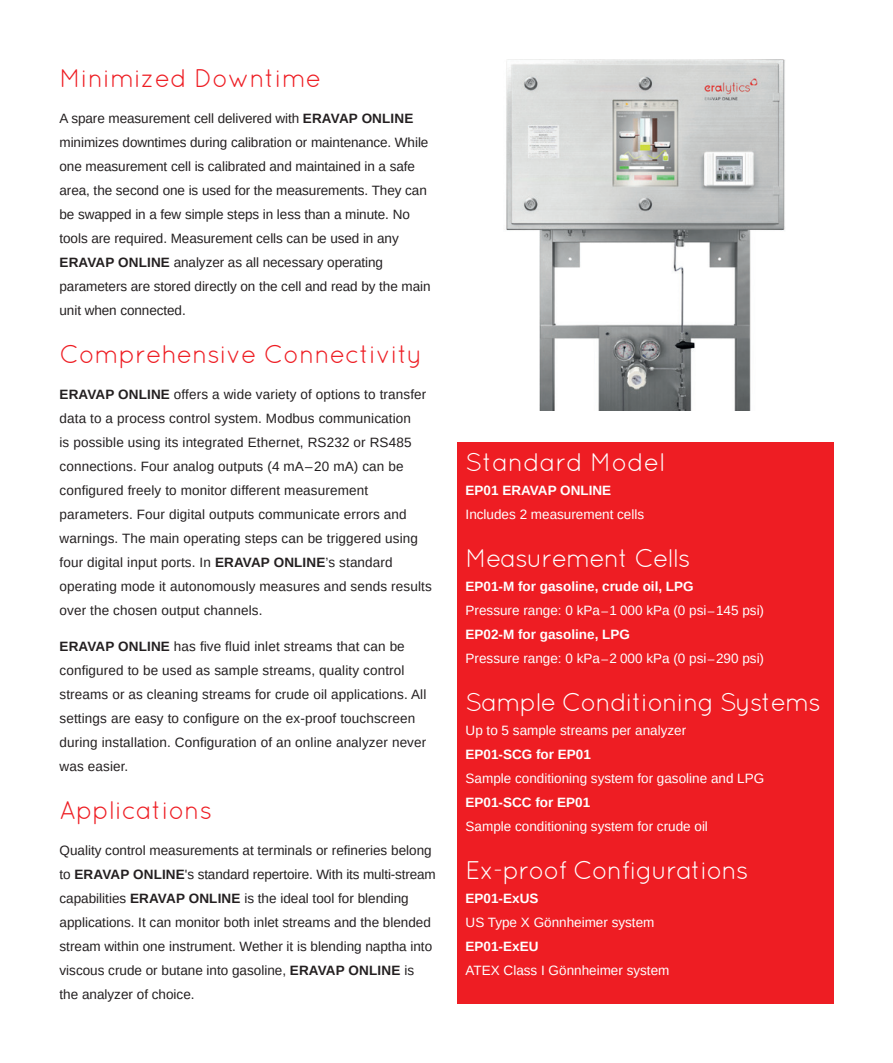
<style>
.page{position:relative;width:893px;height:1063px;background:#fff}
.page>*{position:absolute;margin:0;border:0;box-sizing:border-box;transform-origin:0 0}
.t1{font:25.5px "Quicksand";letter-spacing:-.04em;color:#fff}
.t2{font:25.5px "Quicksand";letter-spacing:-.01em;color:#ee1d23}
.t3{font:25.5px "Quicksand";letter-spacing:-.01em;color:#fff}
.t4{font:13.5px/24px "Arimo";color:#231f20}
.t5{font:13.5px "Arimo";color:#fff}
.t6{font:700 13.5px "Arimo";color:#fff}
.s1{font-weight:700}
.s2{font-size:12px}
</style>
<div class="page">
<img style="left:506px;top:60px;width:279px;height:350px">
<div style="left:457px;top:442px;width:376px;height:561px;background:#ee1d23"></div>
<p class="t2" style="left:60px;top:63px;width:263px">Minimized Downtime</p>
<p class="t4" style="left:60px;top:106px;width:372px">A spare measurement cell delivered with <span class="s1">ERAVAP ONLINE </span>minimizes downtimes during calibration or maintenance. While one measurement cell is calibrated and maintained in a safe area, the second one is used for the measurements. They can be swapped in a few simple steps in less than a minute. No tools are required. Measurement cells can be used in any <span class="s1">ERAVAP ONLINE</span> analyzer as all necessary operating parameters are stored directly on the cell and read by the main unit when connected.</p>
<p class="t2" style="left:60px;top:339px;width:365px">Comprehensive Connectivity</p>
<p class="t4" style="left:60px;top:382px;width:374px"><span class="s1">ERAVAP ONLINE</span> offers a wide variety of options to transfer data to a process control system. Modbus communication<br>is possible using its integrated Ethernet, RS232 or RS485 connections. Four analog outputs (4 mA–20 mA) can be configured freely to monitor different measurement parameters. Four digital outputs communicate errors and warnings. The main operating steps can be triggered using four digital input ports. In <span class="s1">ERAVAP ONLINE</span>’s standard operating mode it autonomously measures and sends results over the chosen output channels.</p>
<p class="t4" style="left:60px;top:634px;width:368px"><span class="s1">ERAVAP ONLINE</span> has five fluid inlet streams that can be configured to be used as sample streams, quality control streams or as cleaning streams for crude oil applications. All settings are easy to configure on the ex-proof touchscreen during installation. Configuration of an online analyzer never was easier.</p>
<p class="t2" style="left:60px;top:795px;width:154px">Applications</p>
<p class="t4" style="left:60px;top:838px;width:378px">Quality control measurements at terminals or refineries belong to <span class="s1">ERAVAP ONLINE</span>'s standard repertoire. With its multi-stream capabilities <span class="s1">ERAVAP ONLINE</span> is the ideal tool for blending applications. It can monitor both inlet streams and the blended stream within one instrument. Wether it is blending naptha into viscous crude or butane into gasoline, <span class="s1">ERAVAP ONLINE</span> is the analyzer of choice.</p>
<p class="t3" style="left:466px;top:447px;width:201px">Standard Model</p>
<p class="t6" style="left:466px;top:481px;width:147px">EP01 ERAVAP ONLINE</p>
<p class="t5" style="left:466px;top:506px;width:180px">Includes 2 measurement cells</p>
<p class="t1" style="left:466px;top:543px;width:227px">Measurement Cells</p>
<p class="t6" style="left:466px;top:577px;width:230px">EP01-M for gasoline, crude oil, LPG</p>
<p class="t5" style="left:466px;top:602px;width:300px">Pressure range: 0 kPa<span class="s2">–</span>1 000 kPa (0 psi<span class="s2">–</span>145 psi)</p>
<p class="t6" style="left:466px;top:625px;width:166px">EP02-M for gasoline, LPG</p>
<p class="t5" style="left:466px;top:650px;width:300px">Pressure range: 0 kPa<span class="s2">–</span>2 000 kPa (0 psi<span class="s2">–</span>290 psi)</p>
<p class="t1" style="left:466px;top:687px;width:357px">Sample Conditioning Systems</p>
<p class="t5" style="left:466px;top:722px;width:222px">Up to 5 sample streams per analyzer</p>
<p class="t6" style="left:466px;top:745px;width:127px">EP01-SCG for EP01</p>
<p class="t5" style="left:466px;top:770px;width:300px">Sample conditioning system for gasoline and LPG</p>
<p class="t6" style="left:466px;top:793px;width:126px">EP01-SCC for EP01</p>
<p class="t5" style="left:466px;top:818px;width:244px">Sample conditioning system for crude oil</p>
<p class="t1" style="left:466px;top:855px;width:284px">Ex-proof Configurations</p>
<p class="t6" style="left:466px;top:889px;width:74px">EP01-ExUS</p>
<p class="t5" style="left:466px;top:914px;width:190px">US Type X Gönnheimer system</p>
<p class="t6" style="left:466px;top:937px;width:74px">EP01-ExEU</p>
<p class="t5" style="left:466px;top:962px;width:205px">ATEX Class I Gönnheimer system</p>
</div>
